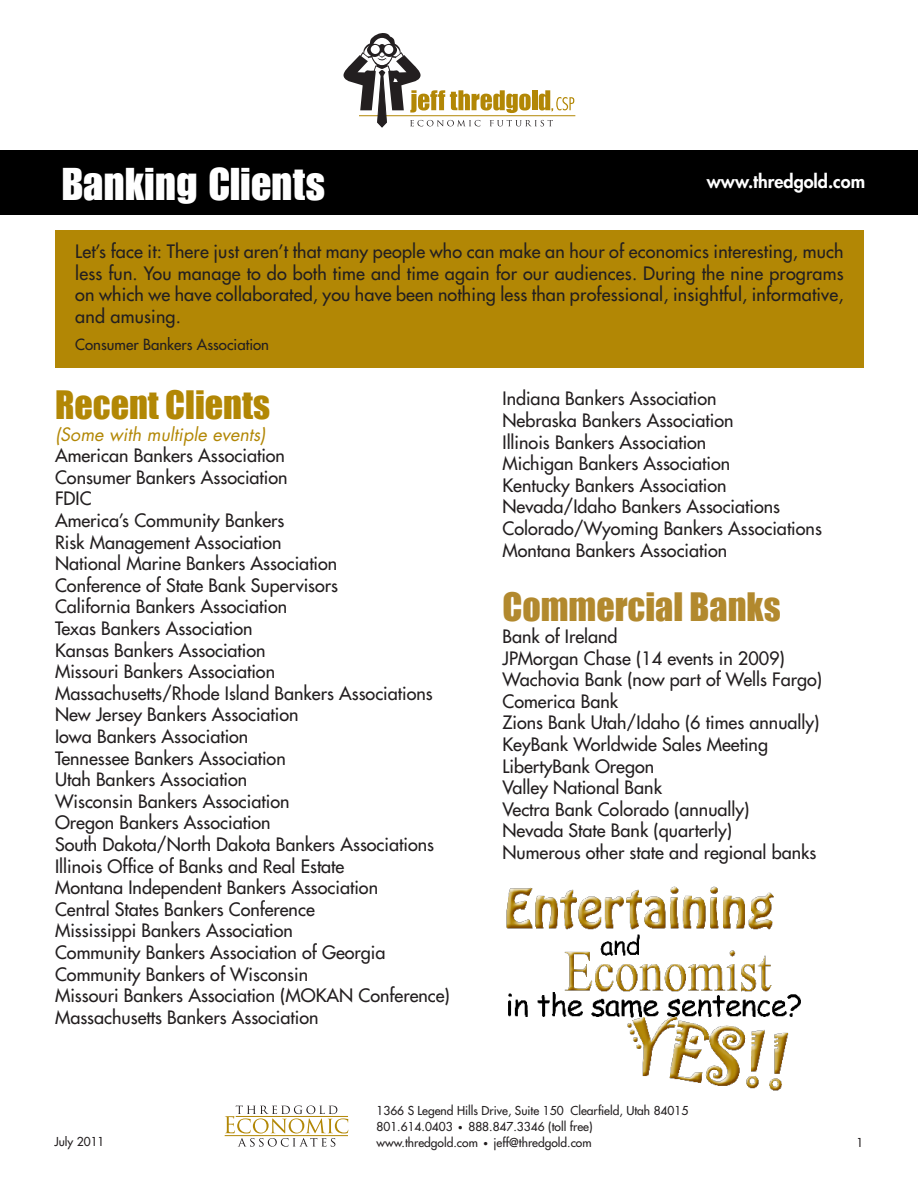
<style>
.page{position:relative;width:918px;height:1188px;background:#fff}
.page>*{position:absolute;margin:0;border:0;box-sizing:border-box;transform-origin:0 0}
.t1{font:45px "Impact LT Std";letter-spacing:.01em;color:#fff}
.t2{font:36px "Impact";color:#b2892e}
.t3{font:36px "Impact";color:#b28705}
.t4{font:500 18px/21.6px "Futura Std";color:#231f20}
.t5{font:italic 18px "Futura Std";color:#b28705}
.t6{font:800 18px "Futura Std";color:#fff}
.t7{font:500 15px "Futura Std";color:#231f20}
.t8{font:500 12px/15.8px "Futura Std";color:#231f20}
.s1{font-size:9px}
</style>
<div class="page">
<hr style="left:359px;top:115px;width:216px;height:1px;background:#b28705">
<svg style="left:344px;top:33px;width:230px;height:95px"></svg>
<svg style="left:225px;top:1106px;width:123px;height:41px"></svg>
<hr style="left:225px;top:1135px;width:123px;height:1px;background:#b28705">
<hr style="left:236px;top:1116px;width:112px;height:1px;background:#b28705">
<div style="left:0;top:150px;width:918px;height:64px;background:#000"></div>
<div style="left:55px;top:230px;width:809px;height:138px;background:#b28705"></div>
<img style="left:506px;top:886px;width:295px;height:205px">
<h1 class="t1" style="left:62px;top:158px;width:264px">Banking Clients</h1>
<p class="t6" style="left:707px;top:170px;width:160px">www.thredgold.com</p>
<p class="t4" style="left:75px;top:241px;width:770px;text-align:justify">Let’s face it: There just aren’t that many people who can make an hour of economics interesting, much less fun. You manage to do both time and time again for our audiences. During the nine programs on which we have collaborated, you have been nothing less than professional, insightful, informative, and amusing.</p>
<p class="t7" style="left:75px;top:335px;width:195px">Consumer Bankers Association</p>
<h2 class="t3" style="left:55px;top:377px;width:216px">Recent Clients</h2>
<p class="t5" style="left:55px;top:423px;width:212px">(Some with multiple events)</p>
<p class="t4" style="left:55px;top:445px;width:396px">American Bankers Association<br>Consumer Bankers Association<br>FDIC<br>America’s Community Bankers<br>Risk Management Association<br>National Marine Bankers Association<br>Conference of State Bank Supervisors<br>California Bankers Association<br>Texas Bankers Association<br>Kansas Bankers Association<br>Missouri Bankers Association<br>Massachusetts/Rhode Island Bankers Associations New Jersey Bankers Association<br>Iowa Bankers Association<br>Tennessee Bankers Association<br>Utah Bankers Association<br>Wisconsin Bankers Association<br>Oregon Bankers Association<br>South Dakota/North Dakota Bankers Associations Illinois Office of Banks and Real Estate<br>Montana Independent Bankers Association<br>Central States Bankers Conference<br>Mississippi Bankers Association<br>Community Bankers Association of Georgia Community Bankers of Wisconsin<br>Missouri Bankers Association (MOKAN Conference)<br>Massachusetts Bankers Association</p>
<p class="t4" style="left:502px;top:388px;width:321px">Indiana Bankers Association<br>Nebraska Bankers Association<br>Illinois Bankers Association<br>Michigan Bankers Association<br>Kentucky Bankers Association<br>Nevada/Idaho Bankers Associations<br>Colorado/Wyoming Bankers Associations<br>Montana Bankers Association</p>
<h2 class="t2" style="left:502px;top:579px;width:280px">Commercial Banks</h2>
<p class="t4" style="left:502px;top:626px;width:321px">Bank of Ireland<br>JPMorgan Chase (14 events in 2009)<br>Wachovia Bank (now part of Wells Fargo)<br>Comerica Bank<br>Zions Bank Utah/Idaho (6 times annually)<br>KeyBank Worldwide Sales Meeting<br>LibertyBank Oregon<br>Valley National Bank<br>Vectra Bank Colorado (annually)<br>Nevada State Bank (quarterly)<br>Numerous other state and regional banks</p>
<p class="t8" style="left:376px;top:1103px;width:313px">1366 S Legend Hills Drive, Suite 150 Clearfield, Utah 84015<br>801.614.0403 <span class="s1">•</span> 888.847.3346 (toll free) www.thredgold.com <span class="s1">•</span> jeff@thredgold.com</p>
<p class="t8" style="left:54px;top:1134px;width:52px">July 2011</p>
<p class="t8" style="left:856px;top:1135px;width:8px">1</p>
</div>
